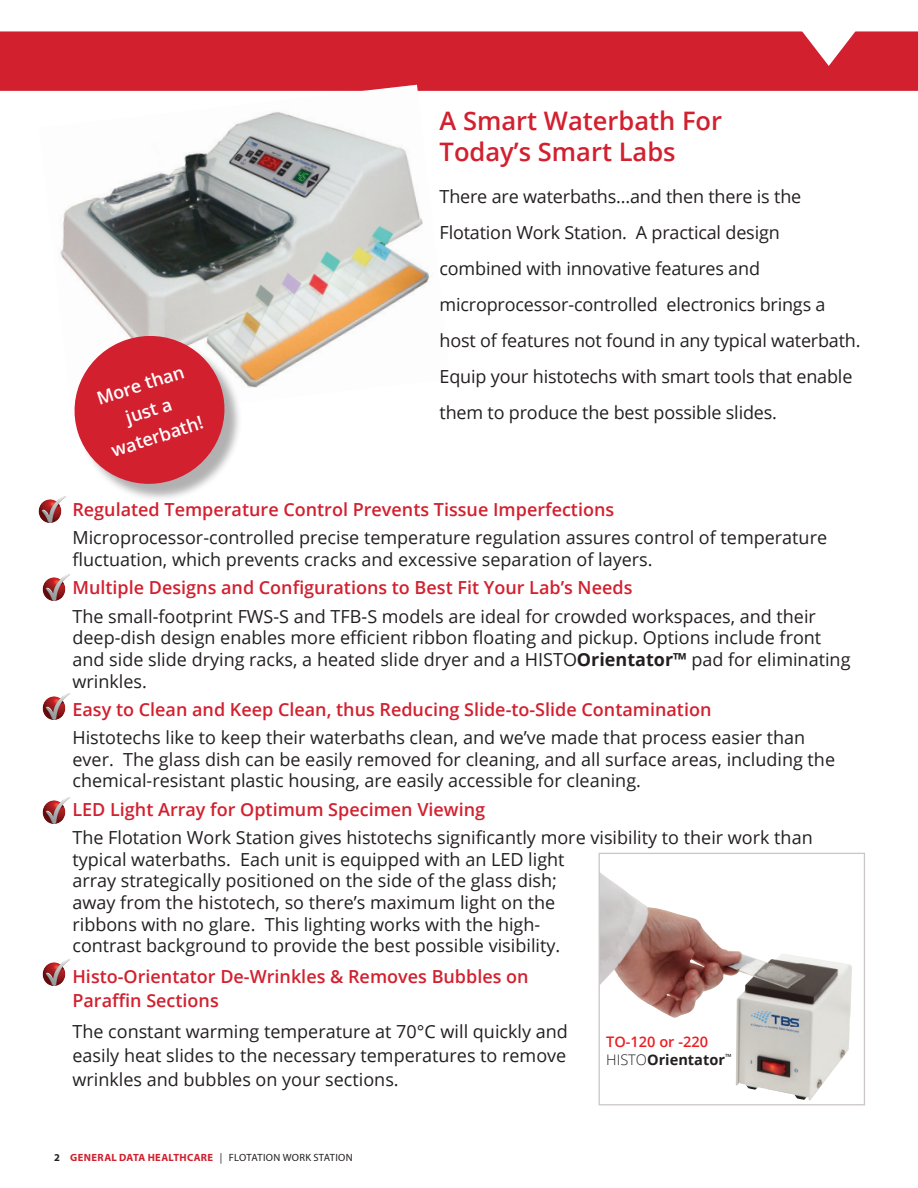
<style>
.page{position:relative;width:918px;height:1188px;background:#fff}
.page>*{position:absolute;margin:0;border:0;box-sizing:border-box;transform-origin:0 0}
.t1{font:600 25.5px/30.6px "Open Sans";color:#d2202f}
.t2{font:18px/21.6px "Open Sans";color:#231f20}
.t3{font:600 18px/24px "Open Sans";color:#d2202f}
.t4{font:600 18px/27px "Open Sans";color:#fff;text-align:center}
.t5{font:600 14.55px/17.5px "Open Sans";color:#ed1d23}
.t6{font:700 10.5px "Myriad Pro";letter-spacing:.035em;color:#d2202f}
.s1{font-weight:700}
.s2{font-weight:300;color:#231f20}
.s3{font-weight:700;color:#231f20}
.s4{color:#231f20}
.s5{font-weight:400;color:#231f20}
</style>
<div class="page">
<div style="left:0;top:31px;width:918px;height:60px;background:#d2202f"></div>
<svg style="left:786px;top:31px;width:86px;height:37px"></svg>
<img style="left:39px;top:85px;width:411px;height:303px">
<img style="left:42px;top:797px;width:28px;height:27px">
<img style="left:42px;top:693px;width:28px;height:27px">
<img style="left:38px;top:496px;width:28px;height:27px">
<img style="left:42px;top:574px;width:28px;height:27px">
<div style="left:77px;top:339px;width:166px;height:163px;background:#231f20;opacity:.35"></div>
<svg style="left:66px;top:328px;width:167px;height:164px"></svg>
<img style="left:601px;top:873px;width:251px;height:227px">
<div style="left:599px;top:853px;width:266px;height:252px;border:1px solid #cac7c6"></div>
<img style="left:42px;top:959px;width:28px;height:27px">
<p class="t4" style="left:91px;top:386px;width:97px;rotate:-18deg">More than just a waterbath!</p>
<h1 class="t1" style="left:440px;top:105px;width:284px">A Smart Waterbath For<br>Today’s Smart Labs</h1>
<p class="t2" style="left:440px;top:178px;width:423px;line-height:36px">There are waterbaths...and then there is the Flotation Work Station. A practical design combined with innovative features and microprocessor-controlled electronics brings a host of features not found in any typical waterbath.<br>Equip your histotechs with smart tools that enable them to produce the best possible slides.</p>
<p class="t3" style="left:72px;top:497px;width:543px">Regulated Temperature Control Prevents Tissue Imperfections</p>
<p class="t2" style="left:72px;top:527px;width:756px">Microprocessor-controlled precise temperature regulation assures control of temperature fluctuation, which prevents cracks and excessive separation of layers.</p>
<p class="t3" style="left:72px;top:575px;width:561px">Multiple Designs and Configurations to Best Fit Your Lab’s Needs</p>
<p class="t2" style="left:72px;top:605px;width:780px">The small-footprint FWS-S and TFB-S models are ideal for crowded workspaces, and their deep-dish design enables more efficient ribbon floating and pickup. Options include front and side slide drying racks, a heated slide dryer and a HISTO<span class="s1">Orientator™</span> pad for eliminating wrinkles.</p>
<p class="t3" style="left:72px;top:697px;width:641px">Easy to Clean and Keep Clean, thus Reducing Slide-to-Slide Contamination</p>
<p class="t2" style="left:72px;top:726px;width:764px">Histotechs like to keep their waterbaths clean, and we’ve made that process easier than ever. The glass dish can be easily removed for cleaning, and all surface areas, including the chemical-resistant plastic housing, are easily accessible for cleaning.</p>
<p class="t3" style="left:72px;top:797px;width:414px">LED Light Array for Optimum Specimen Viewing</p>
<p class="t2" style="left:72px;top:826px;width:742px">The Flotation Work Station gives histotechs significantly more visibility to their work than typical waterbaths. Each unit is equipped with an LED light<br>array strategically positioned on the side of the glass dish;<br>away from the histotech, so there’s maximum light on the<br>ribbons with no glare. This lighting works with the high-<br>contrast background to provide the best possible visibility.</p>
<p class="t3" style="left:72px;top:964px;width:458px">Histo-Orientator De-Wrinkles &amp; Removes Bubbles on<br>Paraffin Sections</p>
<p class="t2" style="left:72px;top:1019px;width:497px;line-height:24px;text-align:justify">The constant warming temperature at 70°C will quickly and easily heat slides to the necessary temperatures to remove wrinkles and bubbles on your sections.</p>
<p class="t5" style="left:606px;top:1033px;width:127px">TO-120 or -220<br><span class="s2">HISTO</span><span class="s3">Orientator</span><sup>™</sup></p>
<p class="t6" style="left:54px;top:1151px;width:300px"><span class="s4">2</span> GENERAL DATA HEALTHCARE <span class="s5">| FLOTATION WORK STATION</span></p>
</div>
